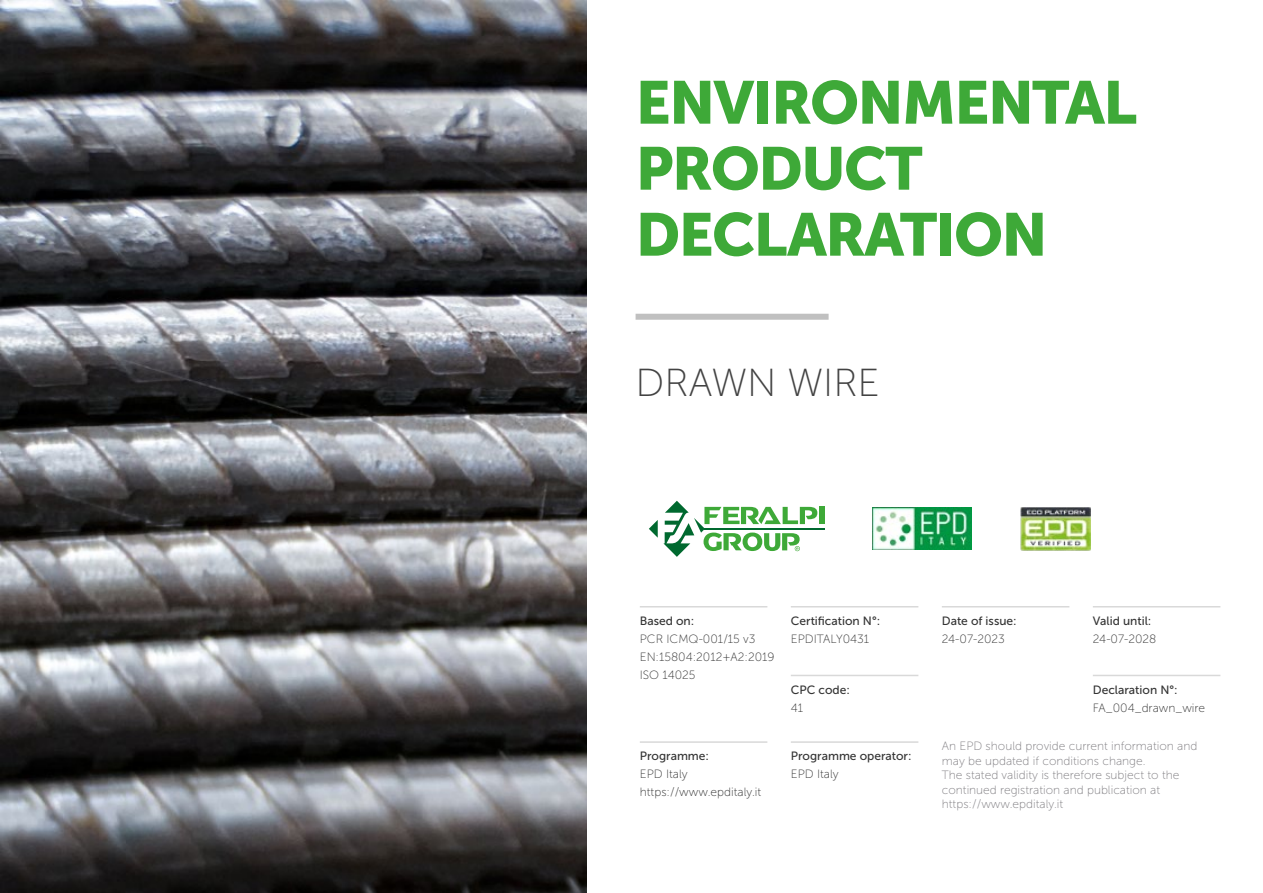
<style>
.page{position:relative;width:1263px;height:893px;background:#fff}
.page>*{position:absolute;margin:0;border:0;box-sizing:border-box;transform-origin:0 0}
.t1{font:60px/66px "Museo Sans 900";letter-spacing:-.03em;color:#3ea938}
.t2{font:39px "Museo Sans 100";color:#434343}
.t3{font:12px/14.4px "Museo Sans 100";color:#7f7d81}
.t4{font:12px/18px "Museo Sans 100";color:#333}
.t5{font:12px "Museo Sans 500";color:#333}
</style>
<div class="page">
<div style="left:635px;top:314px;width:194px;height:6px;background:#c0c0c0"></div>
<img style="left:0;top:0;width:587px;height:893px">
<hr style="left:640px;top:606px;width:127px;height:1px;background:#d9d9d9">
<hr style="left:791px;top:606px;width:127px;height:1px;background:#d9d9d9">
<hr style="left:704px;top:528px;width:120px;height:1px;background:#00692f">
<div style="left:819px;top:507px;width:5px;height:17px;background:#3ea938"></div>
<svg style="left:649px;top:501px;width:168px;height:56px"></svg>
<hr style="left:942px;top:606px;width:127px;height:1px;background:#d9d9d9">
<hr style="left:1093px;top:606px;width:127px;height:1px;background:#d9d9d9">
<hr style="left:791px;top:675px;width:127px;height:1px;background:#d9d9d9">
<hr style="left:640px;top:741px;width:127px;height:2px;background:#d9d9d9">
<hr style="left:1093px;top:675px;width:127px;height:1px;background:#d9d9d9">
<hr style="left:791px;top:741px;width:127px;height:2px;background:#d9d9d9">
<img style="left:873px;top:508px;width:99px;height:42px">
<img style="left:1020px;top:507px;width:70px;height:43px">
<h1 class="t1" style="left:635px;top:69px;width:503px">ENVIRONMENTAL<br>PRODUCT<br>DECLARATION</h1>
<h2 class="t2" style="left:635px;top:362px;width:246px">DRAWN WIRE</h2>
<p class="t5" style="left:640px;top:614px;width:56px">Based on:</p>
<p class="t4" style="left:640px;top:630px;width:136px">PCR ICMQ-001/15 v3<br>EN:15804:2012+A2:2019<br>ISO 14025</p>
<p class="t5" style="left:640px;top:750px;width:71px">Programme:</p>
<p class="t4" style="left:640px;top:765px;width:123px">EPD Italy https://www.epditaly.it</p>
<p class="t5" style="left:791px;top:614px;width:91px">Certification N°:</p>
<p class="t4" style="left:791px;top:630px;width:80px">EPDITALY0431</p>
<p class="t5" style="left:791px;top:683px;width:61px">CPC code:</p>
<p class="t4" style="left:791px;top:699px;width:14px">41</p>
<p class="t5" style="left:791px;top:750px;width:122px">Programme operator:</p>
<p class="t4" style="left:791px;top:765px;width:49px">EPD Italy</p>
<p class="t5" style="left:942px;top:614px;width:76px">Date of issue:</p>
<p class="t4" style="left:942px;top:630px;width:65px">24-07-2023</p>
<p class="t5" style="left:1093px;top:614px;width:60px">Valid until:</p>
<p class="t4" style="left:1093px;top:630px;width:65px">24-07-2028</p>
<p class="t5" style="left:1093px;top:683px;width:86px">Declaration N°:</p>
<p class="t4" style="left:1093px;top:699px;width:114px">FA_004_drawn_wire</p>
<p class="t3" style="left:942px;top:739px;width:257px">An EPD should provide current information and may be updated if conditions change.<br>The stated validity is therefore subject to the continued registration and publication at https://www.epditaly.it</p>
</div>
